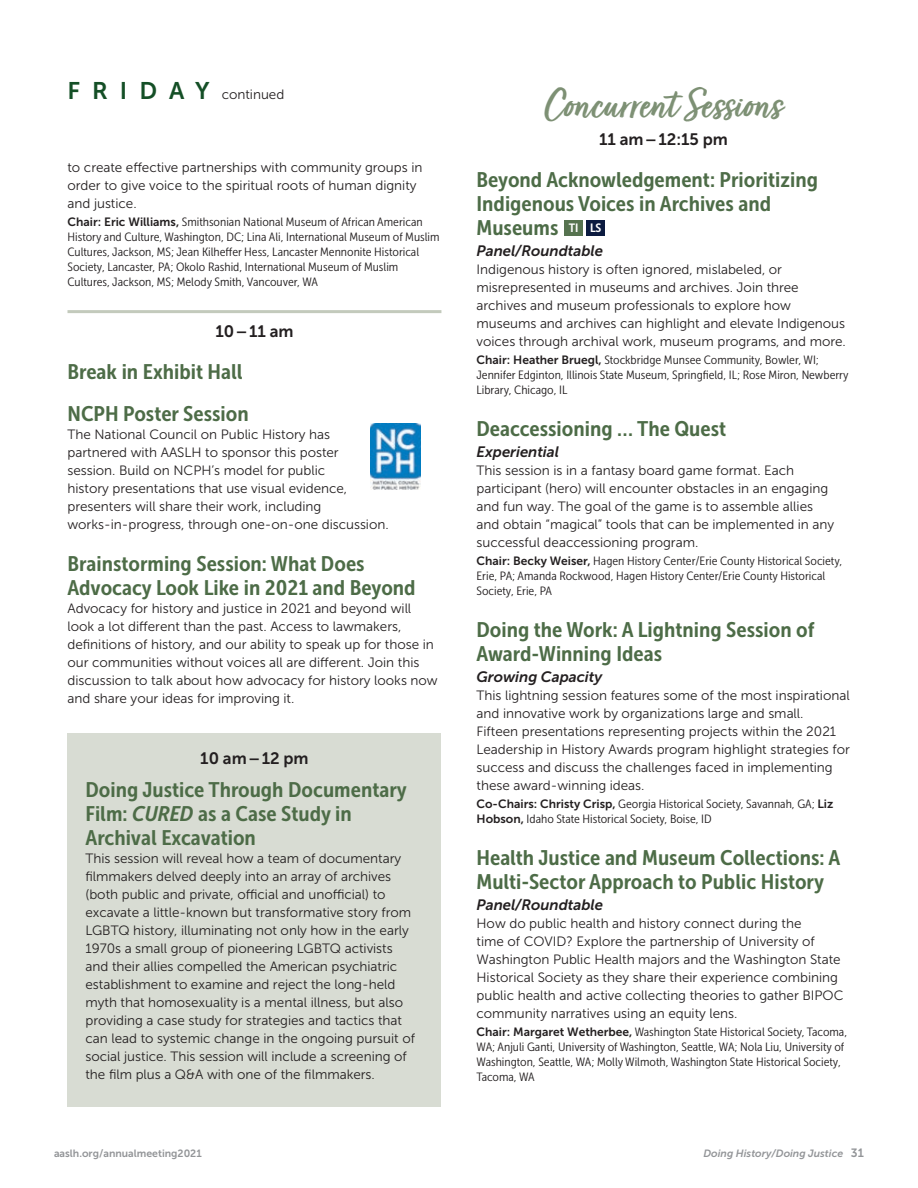
<style>
.page{position:relative;width:918px;height:1188px;background:#fff}
.page>*{position:absolute;margin:0;border:0;box-sizing:border-box;transform-origin:0 0}
.Session_Headers_Turb{font:45px "Turbinado Bold Pro";color:#7d9074}
.Session_Title_Fri_Gr{font:21px/24px "Museo Sans Cond 700";color:#4d6c47;scale:1.1 1}
.Session_Times_Museo7{font:16.5px "Museo Sans 700";letter-spacing:-.005em;color:#231f20}
.Session_Category{font:italic 15px "Museo Sans 700";letter-spacing:-.005em;color:#231f20}
.Session_Text_9_12_Li{font:13.5px/18px "Museo Sans 300";color:#231f20}
.HEAD_1_Top_Centered{font:13.5px "Museo Sans 300";color:#231f20}
.Session_Chair_Little{font:12px/15px "Museo Sans Cond 300";color:#231f20;scale:1.1 1}
.SessionCodes-MuseoSa{font:12px "Museo Sans Cond 700";color:#fff;scale:1.1 1}
.t1{font:10.5px "Museo Sans 700";color:#939598}
.t2{font:italic 10.5px "Museo Sans 700";color:#939598}
.s1{font-family:"Museo Sans 700";font-size:24px;color:#144f26}
.s2{font-family:"Museo Sans 700"}
.s3{font-style:italic}
.s4{font-style:normal;font-size:12px}
</style>
<div class="page">
<hr style="left:68px;top:310px;width:373px;height:3px;background:#c3cabc">
<div style="left:564px;top:220px;width:19px;height:16px;background:#56734f"></div>
<div style="left:586px;top:220px;width:19px;height:16px;background:#0c1b40"></div>
<div style="left:367px;top:420px;width:57px;height:73px;background:linear-gradient(to right,#fff,#fff)"></div>
<img style="left:371px;top:424px;width:49px;height:65px">
<div style="left:68px;top:733px;width:373px;height:374px;background:#d8dcd3"></div>
<p class="HEAD_1_Top_Centered" style="left:68px;top:87px;width:218px"><span class="s1">F R I D A Y</span> continued</p>
<p class="Session_Text_9_12_Li" style="left:68px;top:159px;width:356px">to create effective partnerships with community groups in order to give voice to the spiritual roots of human dignity and justice.</p>
<p class="Session_Chair_Little" style="left:68px;top:215px;width:340px"><span class="s2">Chair: Eric Williams,</span> Smithsonian National Museum of African American History and Culture, Washington, DC; Lina Ali, International Museum of Muslim Cultures, Jackson, MS; Jean Kilheffer Hess, Lancaster Mennonite Historical Society, Lancaster, PA; Okolo Rashid, International Museum of Muslim Cultures, Jackson, MS; Melody Smith, Vancouver, WA</p>
<p class="Session_Times_Museo7" style="left:215px;top:322px;width:80px">10–11 am</p>
<p class="Session_Title_Fri_Gr" style="left:68px;top:360px;width:161px">Break in Exhibit Hall</p>
<p class="Session_Title_Fri_Gr" style="left:68px;top:402px;width:166px">NCPH Poster Session</p>
<p class="Session_Text_9_12_Li" style="left:68px;top:426px;width:323px">The National Council on Public History has partnered with AASLH to sponsor this poster session. Build on NCPH’s model for public<br>history presentations that use visual evidence, presenters will share their work, including works-in-progress, through one-on-one discussion.</p>
<p class="Session_Title_Fri_Gr" style="left:68px;top:552px;width:318px">Brainstorming Session: What Does<br>Advocacy Look Like in 2021 and Beyond</p>
<p class="Session_Text_9_12_Li" style="left:68px;top:600px;width:372px">Advocacy for history and justice in 2021 and beyond will look a lot different than the past. Access to lawmakers, definitions of history, and our ability to speak up for those in our communities without voices all are different. Join this discussion to talk about how advocacy for history looks now and share your ideas for improving it.</p>
<p class="Session_Times_Museo7" style="left:200px;top:749px;width:110px">10 am–12 pm</p>
<p class="Session_Title_Fri_Gr" style="left:86px;top:777px;width:294px">Doing Justice Through Documentary<br>Film: <span class="s3">CURED</span> as a Case Study in<br>Archival Excavation</p>
<p class="Session_Text_9_12_Li" style="left:86px;top:849px;width:331px">This session will reveal how a team of documentary filmmakers delved deeply into an array of archives (both public and private, official and unofficial) to excavate a little-known but transformative story from LGBTQ history, illuminating not only how in the early 1970s a small group of pioneering LGBTQ activists and their allies compelled the American psychiatric establishment to examine and reject the long-held myth that homosexuality is a mental illness, but also providing a case study for strategies and tactics that can lead to systemic change in the ongoing pursuit of social justice. This session will include a screening of the film plus a Q&amp;A with one of the filmmakers.</p>
<p class="Session_Headers_Turb" style="left:544px;top:81px;width:240px">Concurrent Sessions</p>
<p class="Session_Times_Museo7" style="left:599px;top:130px;width:130px">11 am–12:15 pm</p>
<p class="Session_Title_Fri_Gr" style="left:477px;top:168px;width:312px">Beyond Acknowledgement: Prioritizing<br>Indigenous Voices in Archives and<br>Museums</p>
<p class="SessionCodes-MuseoSa" style="left:569px;top:221px;width:10px">TI</p>
<p class="SessionCodes-MuseoSa" style="left:590px;top:221px;width:12px">LS</p>
<p class="Session_Category" style="left:477px;top:243px;width:128px">Panel/Roundtable</p>
<p class="Session_Text_9_12_Li" style="left:477px;top:261px;width:371px">Indigenous history is often ignored, mislabeled, or misrepresented in museums and archives. Join three archives and museum professionals to explore how museums and archives can highlight and elevate Indigenous voices through archival work, museum programs, and more.</p>
<p class="Session_Chair_Little" style="left:477px;top:353px;width:340px"><span class="s2">Chair: Heather Bruegl,</span> Stockbridge Munsee Community, Bowler, WI;<br>Jennifer Edginton, Illinois State Museum, Springfield, IL; Rose Miron, Newberry<br>Library, Chicago, IL</p>
<p class="Session_Title_Fri_Gr" style="left:477px;top:417px;width:229px">Deaccessioning … The Quest</p>
<p class="Session_Category" style="left:477px;top:444px;width:84px">Experiential</p>
<p class="Session_Text_9_12_Li" style="left:477px;top:462px;width:359px">This session is in a fantasy board game format. Each participant (hero) will encounter obstacles in an engaging and fun way. The goal of the game is to assemble allies and obtain “magical” tools that can be implemented in any successful deaccessioning program.</p>
<p class="Session_Chair_Little" style="left:477px;top:554px;width:334px"><span class="s2">Chair: Becky Weiser,</span> Hagen History Center/Erie County Historical Society,<br>Erie, PA; Amanda Rockwood, Hagen History Center/Erie County Historical<br>Society, Erie, PA</p>
<p class="Session_Title_Fri_Gr" style="left:477px;top:618px;width:309px">Doing the Work: A Lightning Session of<br>Award-Winning Ideas</p>
<p class="Session_Category" style="left:477px;top:669px;width:127px">Growing Capacity</p>
<p class="Session_Text_9_12_Li" style="left:477px;top:687px;width:375px">This lightning session features some of the most inspirational and innovative work by organizations large and small.<br>Fifteen presentations representing projects within the 2021<br>Leadership in History Awards program highlight strategies for success and discuss the challenges faced in implementing these award-winning ideas.</p>
<p class="Session_Chair_Little" style="left:477px;top:797px;width:326px"><span class="s2">Co-Chairs: Christy Crisp,</span> Georgia Historical Society, Savannah, GA; <span class="s2">Liz<br>Hobson,</span> Idaho State Historical Society, Boise, ID</p>
<p class="Session_Title_Fri_Gr" style="left:477px;top:846px;width:332px">Health Justice and Museum Collections: A<br>Multi-Sector Approach to Public History</p>
<p class="Session_Category" style="left:477px;top:897px;width:128px">Panel/Roundtable</p>
<p class="Session_Text_9_12_Li" style="left:477px;top:915px;width:368px">How do public health and history connect during the<br>time of COVID? Explore the partnership of University of Washington Public Health majors and the Washington State Historical Society as they share their experience combining public health and active collecting theories to gather BIPOC community narratives using an equity lens.</p>
<p class="Session_Chair_Little" style="left:477px;top:1025px;width:338px"><span class="s2">Chair: Margaret Wetherbee,</span> Washington State Historical Society, Tacoma, WA; Anjuli Ganti, University of Washington, Seattle, WA; Nola Liu, University of Washington, Seattle, WA; Molly Wilmoth, Washington State Historical Society, Tacoma, WA</p>
<p class="t1" style="left:54px;top:1147px;width:149px">aaslh.org/annualmeeting2021</p>
<p class="t2" style="left:704px;top:1147px;width:162px">Doing History/Doing Justice <span class="s4">31</span></p>
</div>
